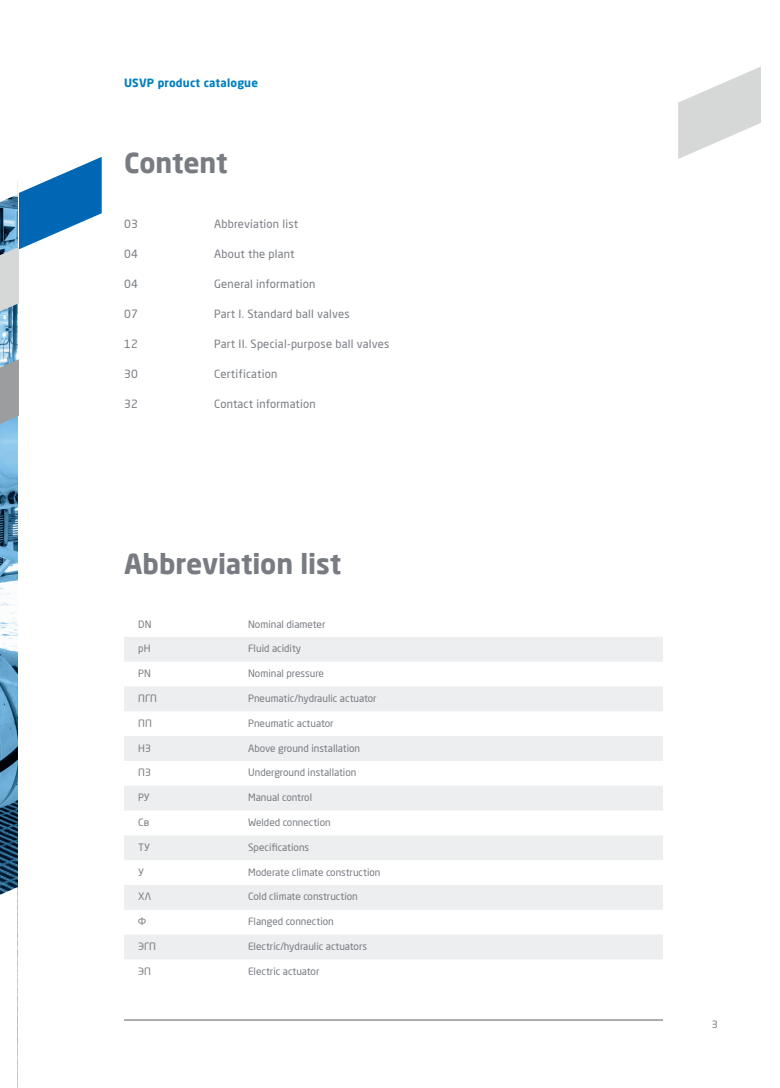
<style>
.page{position:relative;width:780px;height:1088px;background:#fff}
.page>*{position:absolute;margin:0;border:0;box-sizing:border-box;transform-origin:0 0}
.t1{font:700 27.5px "Neo Sans Pro";letter-spacing:-.005em;color:#787c82}
.t2{font:11.25px "Neo Sans Pro";letter-spacing:.02em;color:#787c82}
.t3{font:700 11.25px "Neo Sans Pro";letter-spacing:.02em;color:#0080be}
.t4{font:10px "Neo Sans Pro";color:#787c82}
</style>
<div class="page">
<img style="left:0;top:311px;width:18px;height:576px">
<svg style="left:678px;top:66px;width:83px;height:93px"></svg>
<svg style="left:0;top:359px;width:19px;height:65px"></svg>
<svg style="left:0;top:887px;width:18px;height:201px"></svg>
<svg style="left:0;top:157px;width:102px;height:154px"></svg>
<hr style="left:124px;top:1019px;width:539px;height:1px;background:#787c82">
<svg style="left:124px;top:637px;width:539px;height:322px;fill:#eceeef"></svg>
<p class="t3" style="left:124px;top:75px;width:135px">USVP product catalogue</p>
<h1 class="t1" style="left:124px;top:146px;width:105px">Content</h1>
<p class="t2" style="left:124px;top:217px;width:15px">03</p>
<p class="t2" style="left:214px;top:217px;width:85px">Abbreviation list</p>
<p class="t2" style="left:124px;top:247px;width:15px">04</p>
<p class="t2" style="left:214px;top:247px;width:82px">About the plant</p>
<p class="t2" style="left:124px;top:277px;width:15px">04</p>
<p class="t2" style="left:214px;top:277px;width:103px">General information</p>
<p class="t2" style="left:124px;top:307px;width:15px">07</p>
<p class="t2" style="left:214px;top:307px;width:137px">Part I. Standard ball valves</p>
<p class="t2" style="left:124px;top:337px;width:15px">12</p>
<p class="t2" style="left:214px;top:337px;width:177px">Part II. Special-purpose ball valves</p>
<p class="t2" style="left:124px;top:367px;width:15px">30</p>
<p class="t2" style="left:214px;top:367px;width:65px">Certification</p>
<p class="t2" style="left:124px;top:397px;width:15px">32</p>
<p class="t2" style="left:214px;top:397px;width:103px">Contact information</p>
<h1 class="t1" style="left:124px;top:546px;width:219px">Abbreviation list</h1>
<p class="t4" style="left:138px;top:618px;width:15px">DN</p>
<p class="t4" style="left:248px;top:618px;width:79px">Nominal diameter</p>
<p class="t4" style="left:138px;top:642px;width:14px">pH</p>
<p class="t4" style="left:248px;top:642px;width:55px">Fluid acidity</p>
<p class="t4" style="left:138px;top:667px;width:14px">PN</p>
<p class="t4" style="left:248px;top:667px;width:77px">Nominal pressure</p>
<p class="t4" style="left:138px;top:692px;width:20px">ПГП</p>
<p class="t4" style="left:248px;top:692px;width:130px">Pneumatic/hydraulic actuator</p>
<p class="t4" style="left:138px;top:717px;width:15px">ПП</p>
<p class="t4" style="left:248px;top:717px;width:87px">Pneumatic actuator</p>
<p class="t4" style="left:138px;top:742px;width:14px">НЗ</p>
<p class="t4" style="left:248px;top:742px;width:113px">Above ground installation</p>
<p class="t4" style="left:138px;top:766px;width:14px">ПЗ</p>
<p class="t4" style="left:248px;top:766px;width:110px">Underground installation</p>
<p class="t4" style="left:138px;top:791px;width:13px">РУ</p>
<p class="t4" style="left:248px;top:791px;width:65px">Manual control</p>
<p class="t4" style="left:138px;top:816px;width:12px">Св</p>
<p class="t4" style="left:248px;top:816px;width:84px">Welded connection</p>
<p class="t4" style="left:138px;top:841px;width:13px">ТУ</p>
<p class="t4" style="left:248px;top:841px;width:63px">Specifications</p>
<p class="t4" style="left:138px;top:866px;width:7px">У</p>
<p class="t4" style="left:248px;top:866px;width:134px">Moderate climate construction</p>
<p class="t4" style="left:138px;top:890px;width:14px">ХЛ</p>
<p class="t4" style="left:248px;top:890px;width:111px">Cold climate construction</p>
<p class="t4" style="left:138px;top:915px;width:9px">Ф</p>
<p class="t4" style="left:248px;top:915px;width:87px">Flanged connection</p>
<p class="t4" style="left:138px;top:940px;width:19px">ЭГП</p>
<p class="t4" style="left:248px;top:940px;width:120px">Electric/hydraulic actuators</p>
<p class="t4" style="left:138px;top:965px;width:14px">ЭП</p>
<p class="t4" style="left:248px;top:965px;width:73px">Electric actuator</p>
<p class="t4" style="left:711px;top:1018px;width:8px">3</p>
</div>
